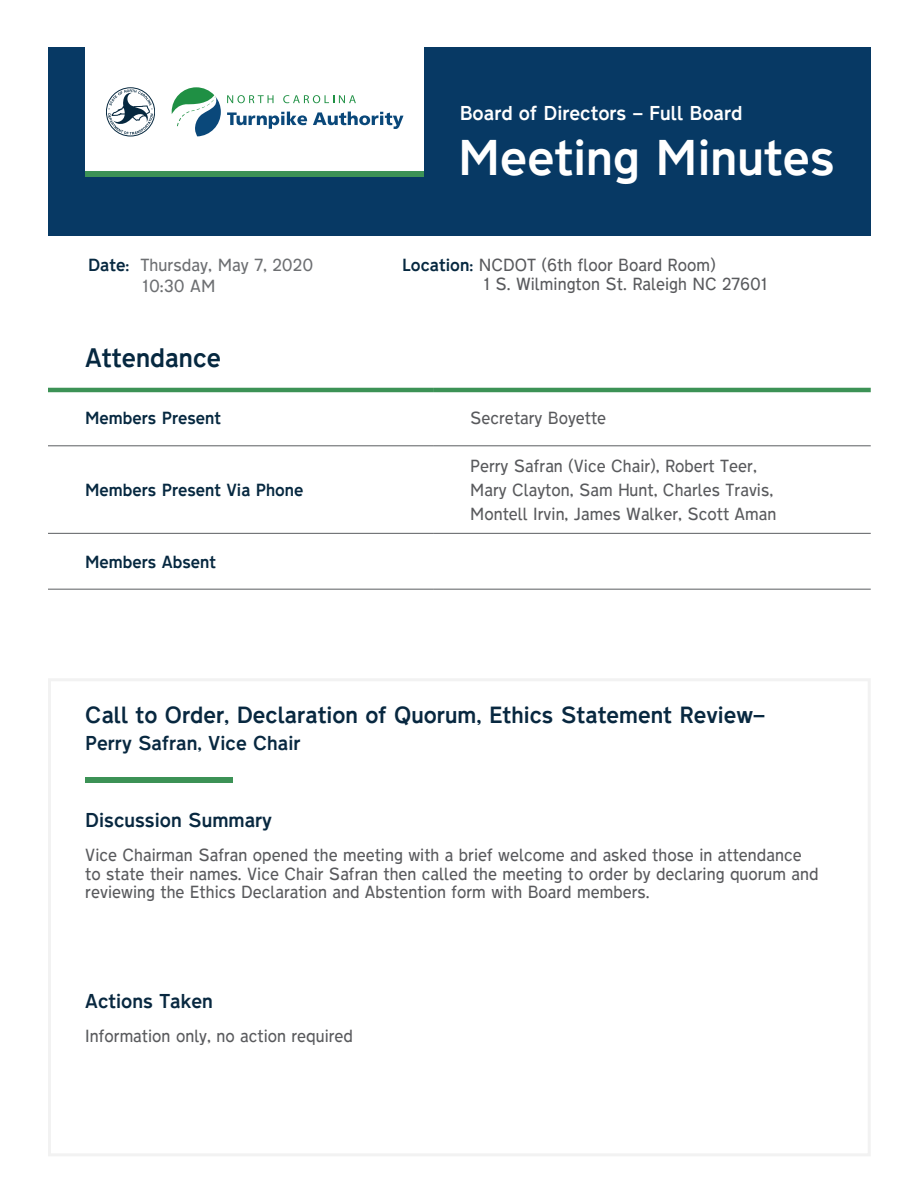
<style>
.page{position:relative;width:918px;height:1188px;background:#fff}
.page>*{position:absolute;margin:0;border:0;box-sizing:border-box;transform-origin:0 0}
.t1{font:45px "Transport New Medium gdi";color:#fff}
.t2{font:24px "Transport New Medium gdi";color:#062840}
.t3{font:21px "Transport New Medium gdi";color:#082840}
.t4{font:18px "Transport New Medium gdi";color:#082840}
.t5{font:18px "Transport New Medium gdi";color:#fff}
.t6{font:15.75px/18.9px "Transport New Light gdi";color:#595a5d}
.t7{font:15.75px "Transport New Medium gdi";color:#062840}
.t8{font:15.75px "Transport New Light gdi";color:#6d6f72}
.s1{font-family:"Transport New Medium gdi";color:#062840}
</style>
<div class="page">
<div style="left:48px;top:47px;width:823px;height:188px;background:#073964"></div>
<svg style="left:48px;top:392px;width:823px;height:197px"></svg>
<hr style="left:48px;top:533px;width:385px;height:1px;background:#6d6f72">
<hr style="left:433px;top:533px;width:438px;height:1px;background:#6d6f72">
<hr style="left:48px;top:445px;width:385px;height:1px;background:#6d6f72">
<hr style="left:433px;top:445px;width:438px;height:1px;background:#6d6f72">
<hr style="left:48px;top:589px;width:385px;height:1px;background:#6d6f72">
<hr style="left:433px;top:589px;width:438px;height:1px;background:#6d6f72">
<hr style="left:48px;top:388px;width:385px;height:4px;background:#3c9256">
<hr style="left:433px;top:388px;width:438px;height:4px;background:#3c9256">
<div style="left:85px;top:40px;width:339px;height:137px;background:#fff"></div>
<div style="left:106px;top:88px;width:49px;height:48px;border:1px solid #06283f;border-radius:50%"></div>
<svg style="left:108px;top:89px;width:45px;height:46px"></svg>
<svg style="left:227px;top:95px;width:47px;height:8px"></svg>
<svg style="left:283px;top:95px;width:73px;height:8px"></svg>
<svg style="left:313px;top:112px;width:91px;height:17px"></svg>
<svg style="left:227px;top:112px;width:80px;height:17px"></svg>
<svg style="left:172px;top:87px;width:49px;height:49px"></svg>
<div style="left:85px;top:777px;width:147px;height:5px;background:#3c9256"></div>
<div style="left:48px;top:678px;width:823px;height:478px;border:3px solid #f2f2f2"></div>
<div style="left:85px;top:172px;width:339px;height:5px;background:#3c9256"></div>
<p class="t5" style="left:460px;top:101px;width:284px">Board of Directors – Full Board</p>
<p class="t8" style="left:88px;top:254px;width:227px"><span class="s1">Date:</span> Thursday, May 7, 2020</p>
<p class="t8" style="left:142px;top:275px;width:75px">10:30 AM</p>
<p class="t2" style="left:85px;top:341px;width:137px">Attendance</p>
<p class="t1" style="left:458px;top:128px;width:378px">Meeting Minutes</p>
<p class="t6" style="left:402px;top:255px;width:315px"><span class="s1">Location:</span> NCDOT (6th floor Board Room)</p>
<p class="t6" style="left:483px;top:274px;width:286px">1 S. Wilmington St. Raleigh NC 27601</p>
<p class="t7" style="left:85px;top:407px;width:137px">Members Present</p>
<p class="t6" style="left:470px;top:409px;width:138px">Secretary Boyette</p>
<p class="t7" style="left:85px;top:479px;width:220px">Members Present Via Phone</p>
<p class="t7" style="left:85px;top:551px;width:132px">Members Absent</p>
<p class="t6" style="left:470px;top:456px;width:288px">Perry Safran (Vice Chair), Robert Teer,</p>
<p class="t6" style="left:470px;top:480px;width:305px">Mary Clayton, Sam Hunt, Charles Travis,</p>
<p class="t6" style="left:470px;top:504px;width:308px">Montell Irvin, James Walker, Scott Aman</p>
<p class="t3" style="left:85px;top:701px;width:681px">Call to Order, Declaration of Quorum, Ethics Statement Review–</p>
<p class="t4" style="left:85px;top:731px;width:217px">Perry Safran, Vice Chair</p>
<p class="t4" style="left:85px;top:808px;width:188px">Discussion Summary</p>
<p class="t6" style="left:85px;top:845px;width:735px">Vice Chairman Safran opened the meeting with a brief welcome and asked those in attendance to state their names. Vice Chair Safran then called the meeting to order by declaring quorum and reviewing the Ethics Declaration and Abstention form with Board members.</p>
<p class="t4" style="left:85px;top:989px;width:129px">Actions Taken</p>
<p class="t6" style="left:85px;top:1026px;width:269px">Information only, no action required</p>
</div>
